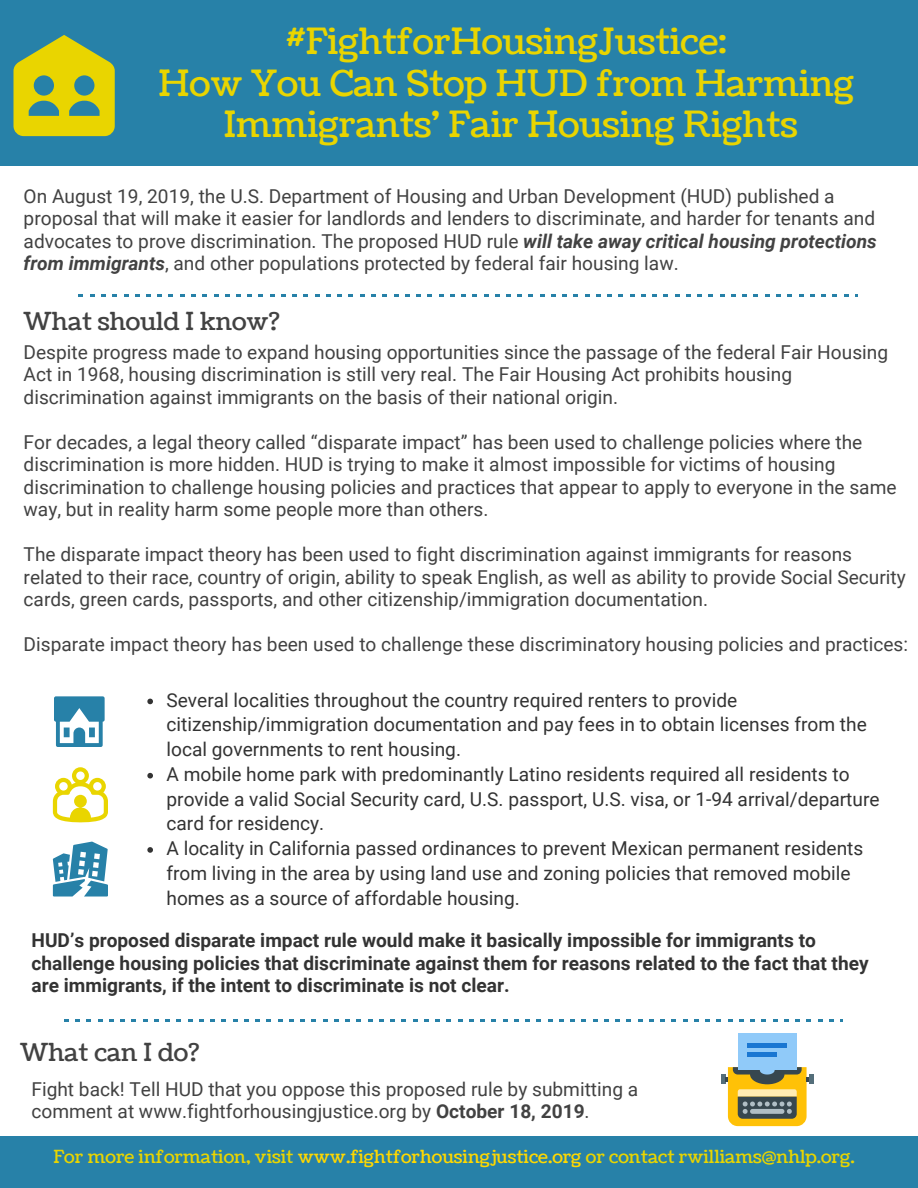
<style>
.page{position:relative;width:918px;height:1188px;background:#fff}
.page>*{position:absolute;margin:0;border:0;box-sizing:border-box;transform-origin:0 0}
.t1{font:36px/41.7px "Coustard";color:#e9d500;text-align:center}
.t2{font:24.75px "Coustard";color:#424242}
.t3{font:19.2px/22.5px "Roboto";color:#424242}
.t4{font:19.2px/24.8px "Roboto";color:#333}
.t5{font:700 19.2px/22.5px "Roboto";color:#333}
.t6{font:18px "Coustard";color:#e9d500}
.s1{font-weight:700;font-style:italic}
.s2{font-weight:700}
.s3{color:#ffd800}
</style>
<div class="page">
<div style="left:0;top:1136px;width:918px;height:52px;background:#2781a8"></div>
<div style="left:0;top:0;width:918px;height:165px;background:#2781a8"></div>
<svg style="left:14px;top:35px;width:101px;height:101px"></svg>
<div style="left:809px;top:1075px;width:5px;height:9px;background:#546e7a"></div>
<div style="left:738px;top:1033px;width:59px;height:37px;background:#90caf9"></div>
<hr style="left:748px;top:1043px;width:39px;height:4px;background:#1976d2">
<div style="left:748px;top:1052px;width:29px;height:5px;background:#1976d2"></div>
<svg style="left:721px;top:1067px;width:88px;height:59px;background:#b9a557"></svg>
<div style="left:750px;top:1109px;width:34px;height:5px;background:#b0bec5;border-radius:2px"></div>
<svg style="left:147px;top:699px;width:6px;height:5px"></svg>
<svg style="left:147px;top:773px;width:6px;height:5px"></svg>
<svg style="left:147px;top:847px;width:6px;height:6px"></svg>
<svg style="left:53px;top:767px;width:55px;height:55px"></svg>
<svg style="left:53px;top:842px;width:55px;height:55px"></svg>
<svg style="left:54px;top:696px;width:51px;height:51px"></svg>
<h1 class="t1" style="left:158px;top:20px;width:697px">#FightforHousingJustice:<br>How You Can Stop HUD from Harming<br>Immigrants' Fair Housing Rights</h1>
<p class="t3" style="left:24px;top:184px;width:855px">On August 19, 2019, the U.S. Department of Housing and Urban Development (HUD) published a proposal that will make it easier for landlords and lenders to discriminate, and harder for tenants and advocates to prove discrimination. The proposed HUD rule <span class="s1">will take away critical housing protections from immigrants</span>, and other populations protected by federal fair housing law.</p>
<p class="t2" style="left:24px;top:304px;width:258px">What should I know?</p>
<p class="t3" style="left:24px;top:340px;width:866px">Despite progress made to expand housing opportunities since the passage of the federal Fair Housing<br>Act in 1968, housing discrimination is still very real. The Fair Housing Act prohibits housing discrimination against immigrants on the basis of their national origin.</p>
<p class="t3" style="left:24px;top:430px;width:874px">For decades, a legal theory called “disparate impact” has been used to challenge policies where the discrimination is more hidden. HUD is trying to make it almost impossible for victims of housing discrimination to challenge housing policies and practices that appear to apply to everyone in the same way, but in reality harm some people more than others.</p>
<p class="t3" style="left:24px;top:543px;width:884px">The disparate impact theory has been used to fight discrimination against immigrants for reasons related to their race, country of origin, ability to speak English, as well as ability to provide Social Security cards, green cards, passports, and other citizenship/immigration documentation.</p>
<p class="t3" style="left:24px;top:633px;width:886px">Disparate impact theory has been used to challenge these discriminatory housing policies and practices:</p>
<p class="t4" style="left:166px;top:687px;width:715px">Several localities throughout the country required renters to provide citizenship/immigration documentation and pay fees in to obtain licenses from the local governments to rent housing.<br>A mobile home park with predominantly Latino residents required all residents to provide a valid Social Security card, U.S. passport, U.S. visa, or 1-94 arrival/departure card for residency.<br>A locality in California passed ordinances to prevent Mexican permanent residents from living in the area by using land use and zoning policies that removed mobile homes as a source of affordable housing.</p>
<p class="t5" style="left:32px;top:928px;width:839px">HUD’s proposed disparate impact rule would make it basically impossible for immigrants to challenge housing policies that discriminate against them for reasons related to the fact that they are immigrants, if the intent to discriminate is not clear.</p>
<p class="t2" style="left:20px;top:1036px;width:181px">What can I do?</p>
<p class="t3" style="left:32px;top:1077px;width:608px">Fight back! Tell HUD that you oppose this proposed rule by submitting a comment at www.fightforhousingjustice.org by <span class="s2">October 18, 2019</span>.</p>
<p class="t6" style="left:53px;top:1145px;width:803px">For more information, visit <span class="s3">www.fightforhousingjustice.org</span> or contact rwilliams@nhlp.org.</p>
</div>
